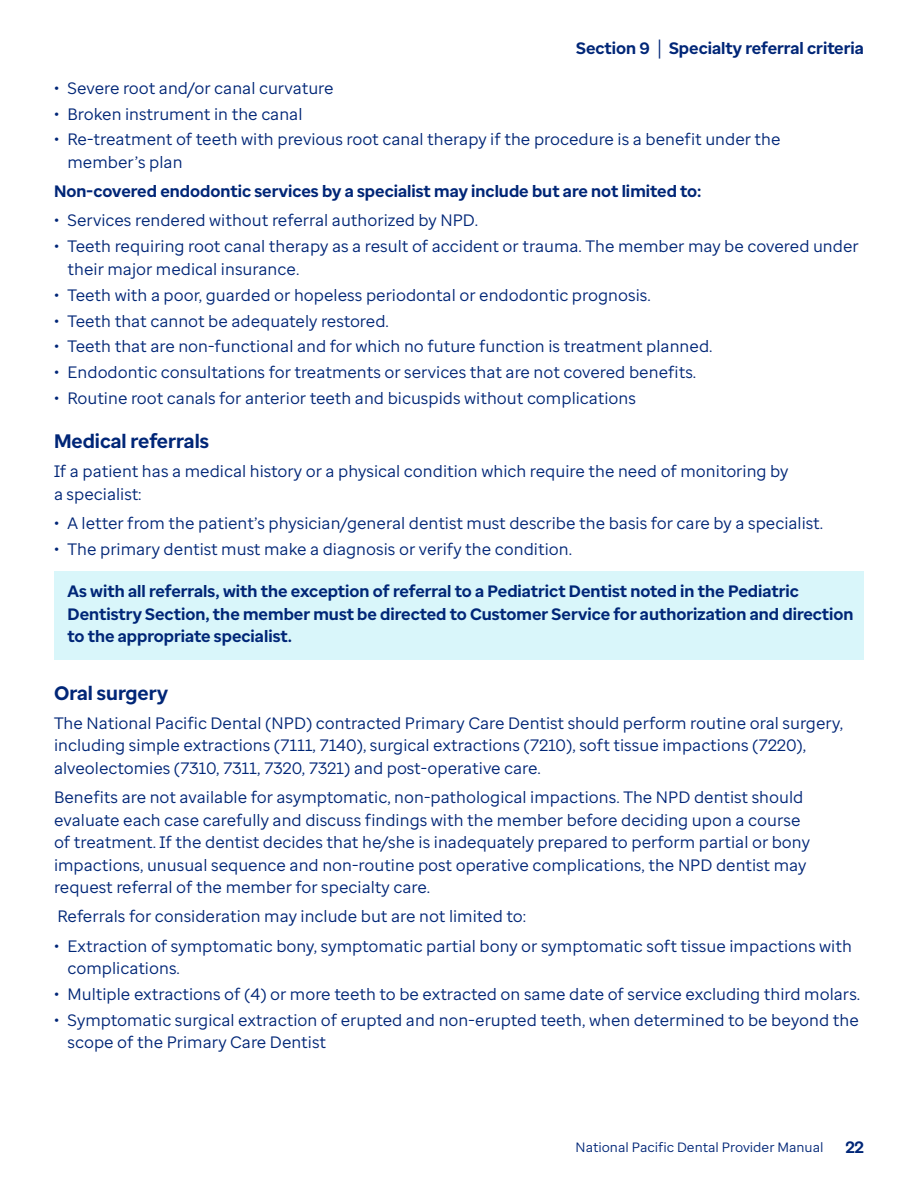
<style>
.page{position:relative;width:918px;height:1188px;background:#fff}
.page>*{position:absolute;margin:0;border:0;box-sizing:border-box;transform-origin:0 0}
.H5-Sans_Enterprise{font:700 19.5px "Enterprise Sans";color:#002677}
.Body-Enterprise_11_15{font:16.5px/22.5px "Enterprise Sans";color:#002677}
.Body-Enterprise_11_15-2{font:700 16.5px/22.5px "Enterprise Sans";color:#002677}
.t1{font:13.5px "Enterprise Sans";color:#002677}
.s1{font-weight:400;font-size:20.7px}
</style>
<div class="page">
<div style="left:54px;top:571px;width:810px;height:89px;background:#d9f6fa"></div>
<p class="Body-Enterprise_11_15-2" style="left:576px;top:37px;width:289px">Section 9 <span class="s1">|</span> Specialty referral criteria</p>
<p class="Body-Enterprise_11_15" style="left:54px;top:76px;width:281px">• Severe root and/or canal curvature</p>
<p class="Body-Enterprise_11_15" style="left:54px;top:102px;width:250px">• Broken instrument in the canal</p>
<p class="Body-Enterprise_11_15" style="left:68px;top:128px;width:715px;text-indent:-14px">• Re-treatment of teeth with previous root canal therapy if the procedure is a benefit under the member’s plan</p>
<p class="Body-Enterprise_11_15-2" style="left:54px;top:180px;width:649px">Non-covered endodontic services by a specialist may include but are not limited to:</p>
<p class="Body-Enterprise_11_15" style="left:54px;top:209px;width:424px">• Services rendered without referral authorized by NPD.</p>
<p class="Body-Enterprise_11_15" style="left:68px;top:235px;width:793px;text-indent:-14px">• Teeth requiring root canal therapy as a result of accident or trauma. The member may be covered under their major medical insurance.</p>
<p class="Body-Enterprise_11_15" style="left:54px;top:283px;width:597px">• Teeth with a poor, guarded or hopeless periodontal or endodontic prognosis.</p>
<p class="Body-Enterprise_11_15" style="left:54px;top:309px;width:335px">• Teeth that cannot be adequately restored.</p>
<p class="Body-Enterprise_11_15" style="left:54px;top:335px;width:658px">• Teeth that are non-functional and for which no future function is treatment planned.</p>
<p class="Body-Enterprise_11_15" style="left:54px;top:361px;width:642px">• Endodontic consultations for treatments or services that are not covered benefits.</p>
<p class="Body-Enterprise_11_15" style="left:54px;top:387px;width:584px">• Routine root canals for anterior teeth and bicuspids without complications</p>
<p class="H5-Sans_Enterprise" style="left:54px;top:428px;width:157px">Medical referrals</p>
<p class="Body-Enterprise_11_15" style="left:54px;top:460px;width:736px">If a patient has a medical history or a physical condition which require the need of monitoring by a specialist:</p>
<p class="Body-Enterprise_11_15" style="left:54px;top:512px;width:769px">• A letter from the patient’s physician/general dentist must describe the basis for care by a specialist.</p>
<p class="Body-Enterprise_11_15" style="left:54px;top:537px;width:518px">• The primary dentist must make a diagnosis or verify the condition.</p>
<p class="Body-Enterprise_11_15-2" style="left:68px;top:580px;width:788px">As with all referrals, with the exception of referral to a Pediatrict Dentist noted in the Pediatric<br>Dentistry Section, the member must be directed to Customer Service for authorization and direction to the appropriate specialist.</p>
<p class="H5-Sans_Enterprise" style="left:54px;top:680px;width:116px">Oral surgery</p>
<p class="Body-Enterprise_11_15" style="left:54px;top:712px;width:791px">The National Pacific Dental (NPD) contracted Primary Care Dentist should perform routine oral surgery, including simple extractions (7111, 7140), surgical extractions (7210), soft tissue impactions (7220), alveolectomies (7310, 7311, 7320, 7321) and post-operative care.</p>
<p class="Body-Enterprise_11_15" style="left:54px;top:786px;width:758px">Benefits are not available for asymptomatic, non-pathological impactions. The NPD dentist should evaluate each case carefully and discuss findings with the member before deciding upon a course of treatment. If the dentist decides that he/she is inadequately prepared to perform partial or bony impactions, unusual sequence and non-routine post operative complications, the NPD dentist may request referral of the member for specialty care.</p>
<p class="Body-Enterprise_11_15" style="left:58px;top:905px;width:470px">Referrals for consideration may include but are not limited to:</p>
<p class="Body-Enterprise_11_15" style="left:68px;top:934px;width:786px;text-indent:-14px">• Extraction of symptomatic bony, symptomatic partial bony or symptomatic soft tissue impactions with complications.</p>
<p class="Body-Enterprise_11_15" style="left:54px;top:983px;width:806px">• Multiple extractions of (4) or more teeth to be extracted on same date of service excluding third molars.</p>
<p class="Body-Enterprise_11_15" style="left:68px;top:1009px;width:793px;text-indent:-14px">• Symptomatic surgical extraction of erupted and non-erupted teeth, when determined to be beyond the scope of the Primary Care Dentist</p>
<p class="t1" style="left:576px;top:1138px;width:249px">National Pacific Dental Provider Manual</p>
<p class="Body-Enterprise_11_15-2" style="left:846px;top:1136px;width:20px">22</p>
</div>
